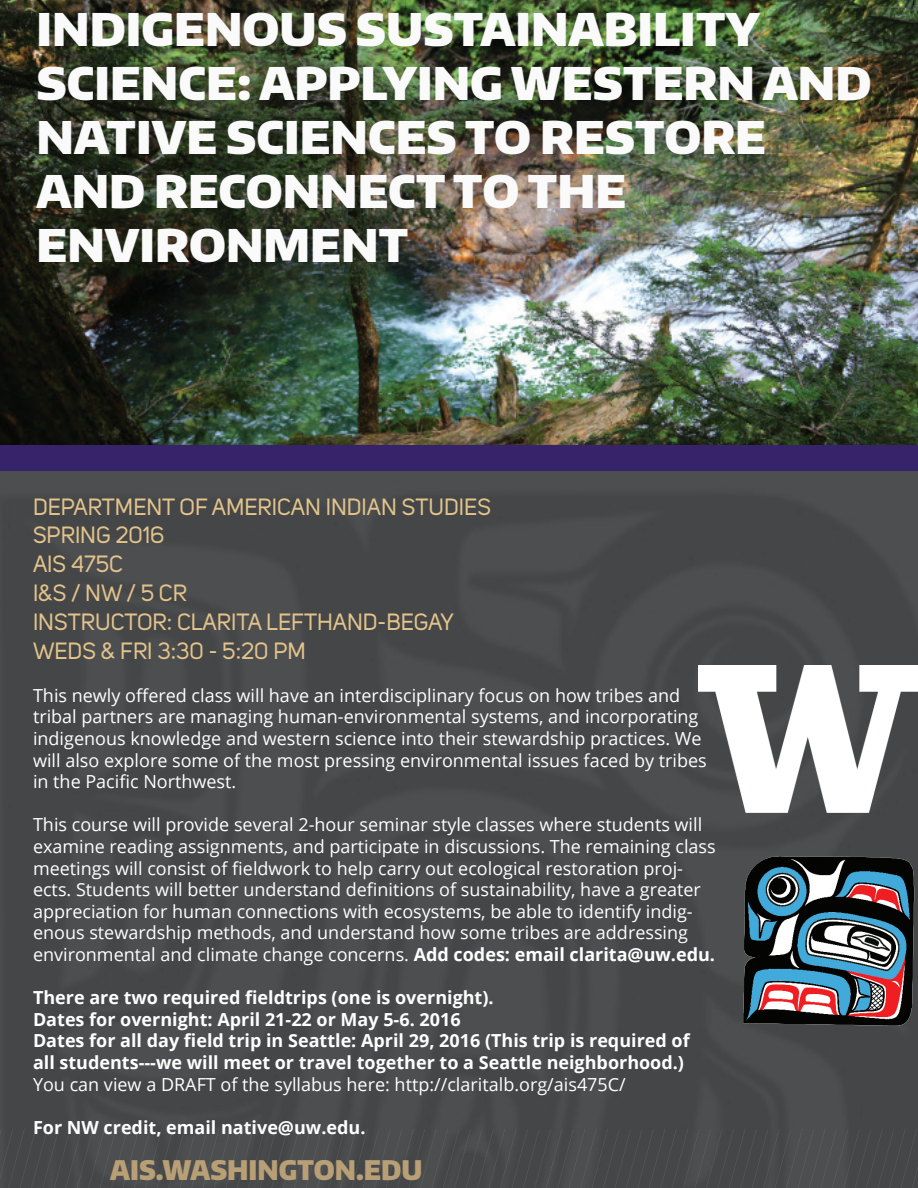
<style>
.page{position:relative;width:918px;height:1188px;background:#fff}
.page>*{position:absolute;margin:0;border:0;box-sizing:border-box;transform-origin:0 0}
.t1{font:900 45px/54px "Encode Sans Normal";color:#fafafa}
.t2{font:900 27px "Encode Sans Narrow";color:#b89f76}
.t3{font:23.25px/28.8px "Uni Sans";color:#e2c38c}
.t4{font:18px/21.6px "Open Sans";color:#fff}
.t5{font:700 18px/21.6px "Open Sans";color:#fff}
.s1{font-weight:700}
</style>
<div class="page">
<img style="left:0;top:0;width:918px;height:445px">
<div style="left:0;top:470px;width:918px;height:660px;background:#474849"></div>
<div style="left:0;top:1130px;width:918px;height:58px;background:#48494a"></div>
<img style="left:698px;top:665px;width:219px;height:148px">
<img style="left:731px;top:853px;width:187px;height:180px">
<div style="left:0;top:445px;width:918px;height:25px;background:#36236a"></div>
<h1 class="t1" style="left:37px;top:1px;width:836px">INDIGENOUS SUSTAINABILITY<br>SCIENCE: APPLYING WESTERN AND<br>NATIVE SCIENCES TO RESTORE<br>AND RECONNECT TO THE<br>ENVIRONMENT</h1>
<p class="t3" style="left:33px;top:492px;width:460px">DEPARTMENT OF AMERICAN INDIAN STUDIES<br>SPRING 2016<br>AIS 475C<br>I&amp;S / NW / 5 CR<br>INSTRUCTOR: CLARITA LEFTHAND-BEGAY<br>WEDS &amp; FRI 3:30 - 5:20 PM</p>
<p class="t4" style="left:33px;top:684px;width:675px">This newly offered class will have an interdisciplinary focus on how tribes and tribal partners are managing human-environmental systems, and incorporating indigenous knowledge and western science into their stewardship practices. We will also explore some of the most pressing environmental issues faced by tribes in the Pacific Northwest.</p>
<p class="t4" style="left:33px;top:814px;width:684px">This course will provide several 2-hour seminar style classes where students will examine reading assignments, and participate in discussions. The remaining class meetings will consist of fieldwork to help carry out ecological restoration proj&shy;ects. Students will better understand definitions of sustainability, have a greater appreciation for human connections with ecosystems, be able to identify indig&shy;enous stewardship methods, and understand how some tribes are addressing environmental and climate change concerns. <span class="s1">Add codes: email clarita@uw.edu.</span></p>
<p class="t5" style="left:33px;top:986px;width:658px">There are two required fieldtrips (one is overnight).<br>Dates for overnight: April 21-22 or May 5-6. 2016<br>Dates for all day field trip in Seattle: April 29, 2016 (This trip is required of all students---we will meet or travel together to a Seattle neighborhood.)</p>
<p class="t4" style="left:33px;top:1073px;width:594px">You can view a DRAFT of the syllabus here: http://claritalb.org/ais475C/</p>
<p class="t5" style="left:33px;top:1116px;width:334px">For NW credit, email native@uw.edu.</p>
<h2 class="t2" style="left:110px;top:1152px;width:314px">AIS.WASHINGTON.EDU</h2>
</div>
